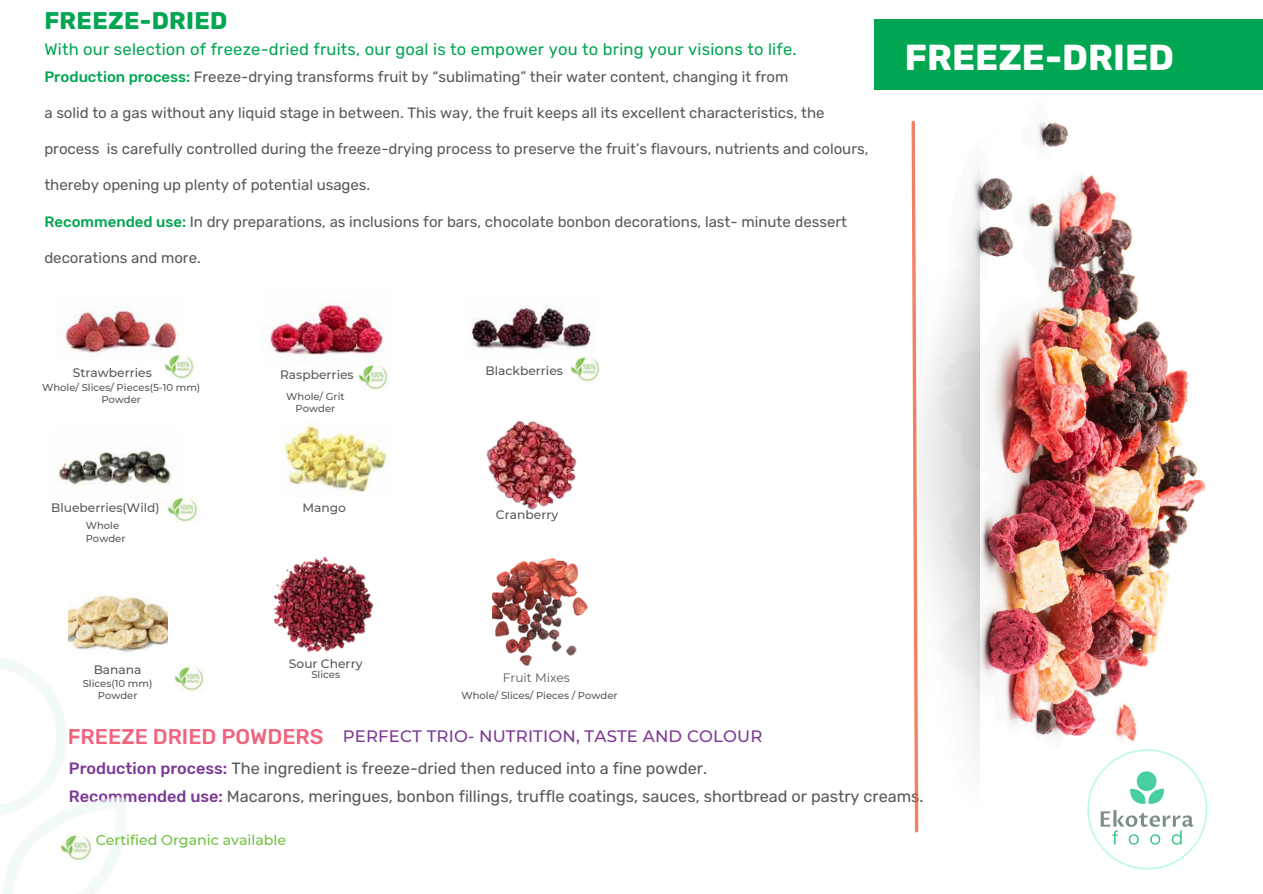
<style>
.page{position:relative;width:1263px;height:894px;background:#fff}
.page>*{position:absolute;margin:0;border:0;box-sizing:border-box;transform-origin:0 0}
.t1{font:700 36px "Rubik";color:#fff}
.t2{font:700 24px "Rubik";letter-spacing:.015em;color:#00a651}
.t3{font:500 21.3px "Rubik";color:#f1647e}
.t4{font:16.5px "Rubik";letter-spacing:.015em;color:#00a651}
.t5{font:500 16.5px "Montserrat";letter-spacing:.01em;color:#7c3995}
.t6{font:16.35px/28.2px "Rubik";color:#58595b}
.t7{font:15px "Rubik";color:#58595b}
.t8{font:500 14.1px "Montserrat";color:#72bf44}
.t9{font:500 12.3px "Montserrat";color:#58595b}
.t10{font:12.3px "Montserrat";color:#58595b}
.t11{font:500 10.05px/12.6px "Montserrat";color:#58595b;text-align:center}
.s1{font-weight:500;color:#00a651}
.s2{font-weight:500;color:#7c3995}
</style>
<div class="page">
<img style="left:56px;top:307px;width:123px;height:48px">
<img style="left:266px;top:301px;width:117px;height:57px">
<img style="left:471px;top:305px;width:122px;height:45px">
<img style="left:59px;top:450px;width:112px;height:35px">
<img style="left:280px;top:422px;width:107px;height:70px">
<img style="left:164px;top:351px;width:30px;height:28px">
<img style="left:359px;top:362px;width:29px;height:28px">
<img style="left:570px;top:354px;width:30px;height:28px">
<img style="left:168px;top:497px;width:30px;height:25px">
<img style="left:486px;top:420px;width:91px;height:90px">
<img style="left:273px;top:557px;width:101px;height:96px">
<img style="left:492px;top:558px;width:96px;height:108px">
<svg style="left:911px;top:120px;width:7px;height:712px"></svg>
<img style="left:979px;top:122px;width:227px;height:629px">
<div style="left:874px;top:19px;width:389px;height:70px;background:#00a651"></div>
<svg style="left:1087px;top:749px;width:120px;height:120px"></svg>
<img style="left:1098px;top:757px;width:99px;height:99px">
<img style="left:918px;top:173px;width:61px;height:647px">
<img style="left:0;top:594px;width:204px;height:299px">
<p class="t2" style="left:44px;top:7px;width:185px">FREEZE-DRIED</p>
<p class="t4" style="left:44px;top:40px;width:754px">With our selection of freeze-dried fruits, our goal is to empower you to bring your visions to life.</p>
<p class="t7" style="left:44px;top:68px;width:746px"><span class="s1">Production process:</span> Freeze-drying transforms fruit by “sublimating” their water content, changing it from</p>
<p class="t7" style="left:44px;top:104px;width:782px">a solid to a gas without any liquid stage in between. This way, the fruit keeps all its excellent characteristics, the</p>
<p class="t7" style="left:44px;top:140px;width:825px">process is carefully controlled during the freeze-drying process to preserve the fruit’s flavours, nutrients and colours,</p>
<p class="t7" style="left:44px;top:176px;width:327px">thereby opening up plenty of potential usages.</p>
<p class="t7" style="left:44px;top:212px;width:804px"><span class="s1">Recommended use:</span> In dry preparations, as inclusions for bars, chocolate bonbon decorations, last- minute dessert</p>
<p class="t7" style="left:44px;top:248px;width:158px">decorations and more.</p>
<h3 class="t1" style="left:905px;top:36px;width:271px">FREEZE-DRIED</h3>
<h6 class="t9" style="left:73px;top:364px;width:80px">Strawberries</h6>
<p class="t9" style="left:280px;top:367px;width:75px">Raspberries</p>
<p class="t11" style="left:42px;top:380px;width:160px">Whole/ Slices/ Pieces(5-10 mm)<br>Powder</p>
<h6 class="t11" style="left:286px;top:389px;width:60px">Whole/ Grit<br>Powder</h6>
<p class="t9" style="left:51px;top:500px;width:110px">Blueberries(Wild)</p>
<p class="t11" style="left:86px;top:519px;width:41px;text-align:left">Whole<br>Powder</p>
<p class="t9" style="left:302px;top:500px;width:45px">Mango</p>
<p class="t9" style="left:486px;top:362px;width:79px">Blackberries</p>
<p class="t9" style="left:496px;top:507px;width:64px">Cranberry</p>
<p class="t9" style="left:289px;top:655px;width:75px">Sour Cherry</p>
<h6 class="t9" style="left:94px;top:661px;width:49px">Banana</h6>
<h6 class="t11" style="left:83px;top:676px;width:71px">Slices(10 mm)<br>Powder</h6>
<p class="t11" style="left:311px;top:668px;width:30px">Slices</p>
<p class="t10" style="left:503px;top:670px;width:69px">Fruit Mixes</p>
<p class="t11" style="left:461px;top:689px;width:158px">Whole/ Slices/ Pieces / Powder</p>
<p class="t5" style="left:343px;top:725px;width:421px">PERFECT TRIO- NUTRITION, TASTE AND COLOUR</p>
<p class="t3" style="left:68px;top:723px;width:257px">FREEZE DRIED POWDERS</p>
<p class="t6" style="left:69px;top:754px;width:856px"><span class="s2">Production process:</span> The ingredient is freeze-dried then reduced into a fine powder.<br><span class="s2">Recommended use:</span> Macarons, meringues, bonbon fillings, truffle coatings, sauces, shortbread or pastry creams.</p>
<h2 class="t8" style="left:96px;top:831px;width:192px">Certified Organic available</h2>
</div>
